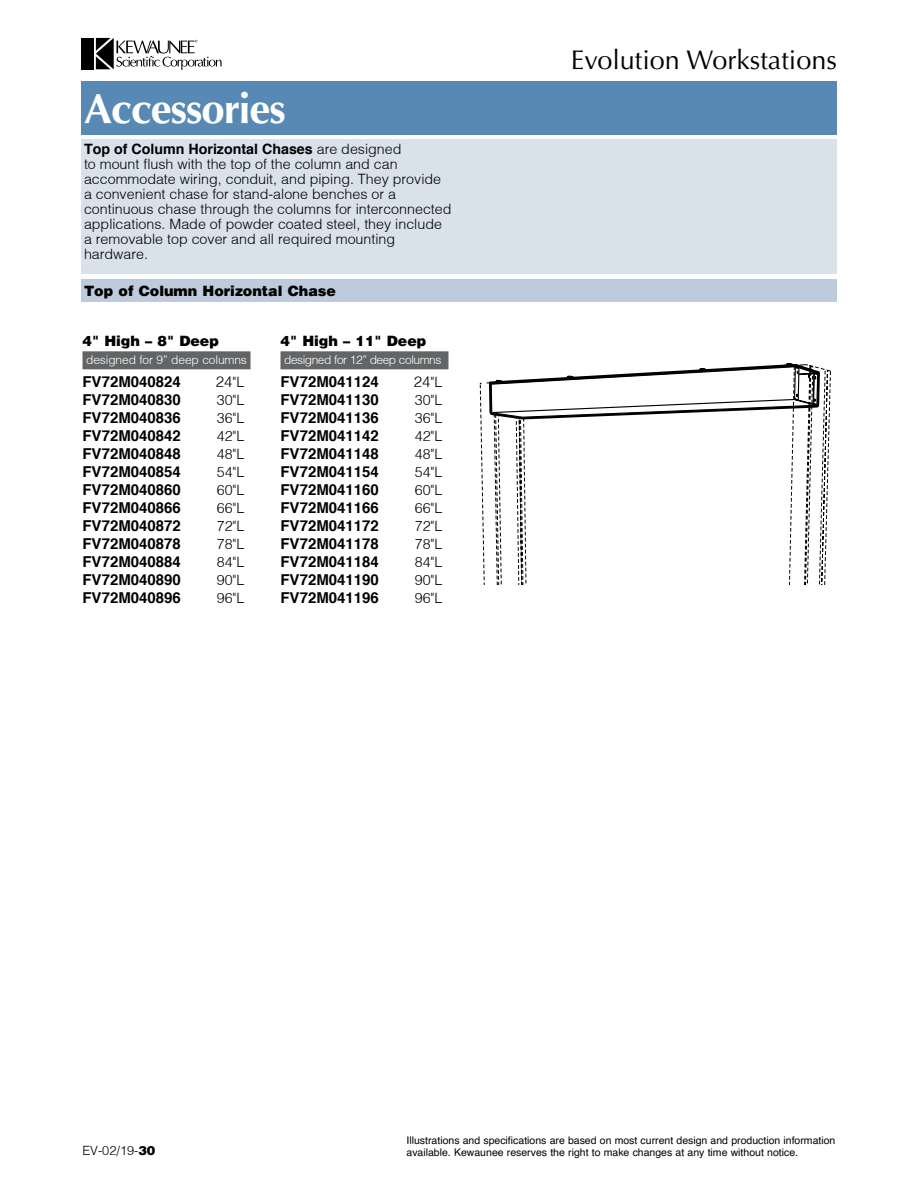
<style>
.page{position:relative;width:918px;height:1188px;background:#fff}
.page>*{position:absolute;margin:0;border:0;box-sizing:border-box;transform-origin:0 0}
.Page_Heading{font:700 42px "Optima LT Std";letter-spacing:-.025em;color:#fff}
.t1{font:27px "Optima LT Std";color:#000}
.Part_Numbers_with_Box{font:700 15px "Helvetica";color:#000}
.Part_Numbers_with_Box-2{font:300 15px "Helvetica";color:#000}
.Spec_Text{font:300 14.25px/15px "Helvetica";color:#000}
.t2{font:900 14.25px "Helvetica";color:#000}
.t3{font:300 12.75px "Helvetica";color:#000}
.t4{font:300 12px "Helvetica";letter-spacing:-.04em;color:#fff}
.t5{font:300 12px "Helvetica";letter-spacing:-.01em;color:#fff}
.t6{font:10.5px/12.6px "Helvetica";color:#000}
.s1{font-weight:700}
.s2{font-size:14.25px}
.s3{font-weight:900}
</style>
<div class="page">
<div style="left:81px;top:38px;width:13px;height:31px;background:#000"></div>
<svg style="left:96px;top:38px;width:126px;height:32px"></svg>
<div style="left:81px;top:81px;width:756px;height:54px;background:#5889b4"></div>
<div style="left:81px;top:140px;width:756px;height:134px;background:#d9e1ea"></div>
<div style="left:81px;top:279px;width:756px;height:23px;background:#becbdc"></div>
<div style="left:82px;top:351px;width:168px;height:18px;background:#636466"></div>
<div style="left:280px;top:351px;width:168px;height:18px;background:#636466"></div>
<svg style="left:479px;top:363px;width:352px;height:222px"></svg>
<p class="Page_Heading" style="left:84px;top:85px;width:203px">Accessories</p>
<p class="Spec_Text" style="left:84px;top:141px;width:369px"><span class="s1">Top of Column Horizontal Chases</span> are designed<br>to mount flush with the top of the column and can accommodate wiring, conduit, and piping. They provide a convenient chase for stand-alone benches or a continuous chase through the columns for interconnected applications. Made of powder coated steel, they include a removable top cover and all required mounting hardware.</p>
<p class="t2" style="left:84px;top:282px;width:254px">Top of Column Horizontal Chase</p>
<p class="t2" style="left:82px;top:332px;width:138px">4" High – 8" Deep</p>
<p class="t5" style="left:86px;top:352px;width:162px">designed for 9” deep columns</p>
<p class="Part_Numbers_with_Box" style="left:82px;top:369px;width:100px">FV72M040824</p>
<p class="Part_Numbers_with_Box-2" style="left:216px;top:372px;width:30px">24<span class="s2">"L</span></p>
<p class="Part_Numbers_with_Box" style="left:82px;top:387px;width:100px">FV72M040830</p>
<p class="Spec_Text" style="left:217px;top:392px;width:29px">30"L</p>
<p class="Part_Numbers_with_Box" style="left:82px;top:405px;width:100px">FV72M040836</p>
<p class="Spec_Text" style="left:217px;top:410px;width:29px">36"L</p>
<p class="Part_Numbers_with_Box" style="left:82px;top:423px;width:100px">FV72M040842</p>
<p class="Spec_Text" style="left:217px;top:428px;width:29px">42"L</p>
<p class="Part_Numbers_with_Box" style="left:82px;top:441px;width:100px">FV72M040848</p>
<p class="Spec_Text" style="left:217px;top:446px;width:29px">48"L</p>
<p class="Part_Numbers_with_Box" style="left:82px;top:459px;width:100px">FV72M040854</p>
<p class="Spec_Text" style="left:217px;top:464px;width:29px">54"L</p>
<p class="Part_Numbers_with_Box" style="left:82px;top:477px;width:100px">FV72M040860</p>
<p class="Spec_Text" style="left:217px;top:482px;width:29px">60"L</p>
<p class="Part_Numbers_with_Box" style="left:82px;top:495px;width:100px">FV72M040866</p>
<p class="Spec_Text" style="left:217px;top:500px;width:29px">66"L</p>
<p class="Part_Numbers_with_Box" style="left:82px;top:513px;width:100px">FV72M040872</p>
<p class="Spec_Text" style="left:217px;top:518px;width:29px">72"L</p>
<p class="Part_Numbers_with_Box" style="left:82px;top:531px;width:100px">FV72M040878</p>
<p class="Spec_Text" style="left:217px;top:536px;width:29px">78"L</p>
<p class="Part_Numbers_with_Box" style="left:82px;top:549px;width:100px">FV72M040884</p>
<p class="Spec_Text" style="left:217px;top:554px;width:29px">84"L</p>
<p class="Part_Numbers_with_Box" style="left:82px;top:567px;width:100px">FV72M040890</p>
<p class="Spec_Text" style="left:217px;top:572px;width:29px">90"L</p>
<p class="Part_Numbers_with_Box" style="left:82px;top:585px;width:100px">FV72M040896</p>
<p class="Spec_Text" style="left:217px;top:590px;width:29px">96"L</p>
<p class="t2" style="left:280px;top:332px;width:147px">4" High – 11" Deep</p>
<p class="t4" style="left:284px;top:352px;width:159px">designed for 12” deep columns</p>
<p class="Part_Numbers_with_Box" style="left:280px;top:369px;width:100px">FV72M041124</p>
<p class="Part_Numbers_with_Box-2" style="left:414px;top:372px;width:30px">24<span class="s2">"L</span></p>
<p class="Part_Numbers_with_Box" style="left:280px;top:387px;width:100px">FV72M041130</p>
<p class="Spec_Text" style="left:415px;top:392px;width:29px">30"L</p>
<p class="Part_Numbers_with_Box" style="left:280px;top:405px;width:100px">FV72M041136</p>
<p class="Spec_Text" style="left:415px;top:410px;width:29px">36"L</p>
<p class="Part_Numbers_with_Box" style="left:280px;top:423px;width:100px">FV72M041142</p>
<p class="Spec_Text" style="left:415px;top:428px;width:29px">42"L</p>
<p class="Part_Numbers_with_Box" style="left:280px;top:441px;width:100px">FV72M041148</p>
<p class="Spec_Text" style="left:415px;top:446px;width:29px">48"L</p>
<p class="Part_Numbers_with_Box" style="left:280px;top:459px;width:100px">FV72M041154</p>
<p class="Spec_Text" style="left:415px;top:464px;width:29px">54"L</p>
<p class="Part_Numbers_with_Box" style="left:280px;top:477px;width:100px">FV72M041160</p>
<p class="Spec_Text" style="left:415px;top:482px;width:29px">60"L</p>
<p class="Part_Numbers_with_Box" style="left:280px;top:495px;width:100px">FV72M041166</p>
<p class="Spec_Text" style="left:415px;top:500px;width:29px">66"L</p>
<p class="Part_Numbers_with_Box" style="left:280px;top:513px;width:100px">FV72M041172</p>
<p class="Spec_Text" style="left:415px;top:518px;width:29px">72"L</p>
<p class="Part_Numbers_with_Box" style="left:280px;top:531px;width:100px">FV72M041178</p>
<p class="Spec_Text" style="left:415px;top:536px;width:29px">78"L</p>
<p class="Part_Numbers_with_Box" style="left:280px;top:549px;width:100px">FV72M041184</p>
<p class="Spec_Text" style="left:415px;top:554px;width:29px">84"L</p>
<p class="Part_Numbers_with_Box" style="left:280px;top:567px;width:100px">FV72M041190</p>
<p class="Spec_Text" style="left:415px;top:572px;width:29px">90"L</p>
<p class="Part_Numbers_with_Box" style="left:280px;top:585px;width:100px">FV72M041196</p>
<p class="Spec_Text" style="left:415px;top:590px;width:29px">96"L</p>
<h2 class="t1" style="left:571px;top:44px;width:268px">Evolution Workstations</h2>
<p class="t3" style="left:82px;top:1142px;width:74px">EV-02/19-<span class="s3">30</span></p>
<p class="t6" style="left:406px;top:1134px;width:430px">Illustrations and specifications are based on most current design and production information available. Kewaunee reserves the right to make changes at any time without notice.</p>
</div>
